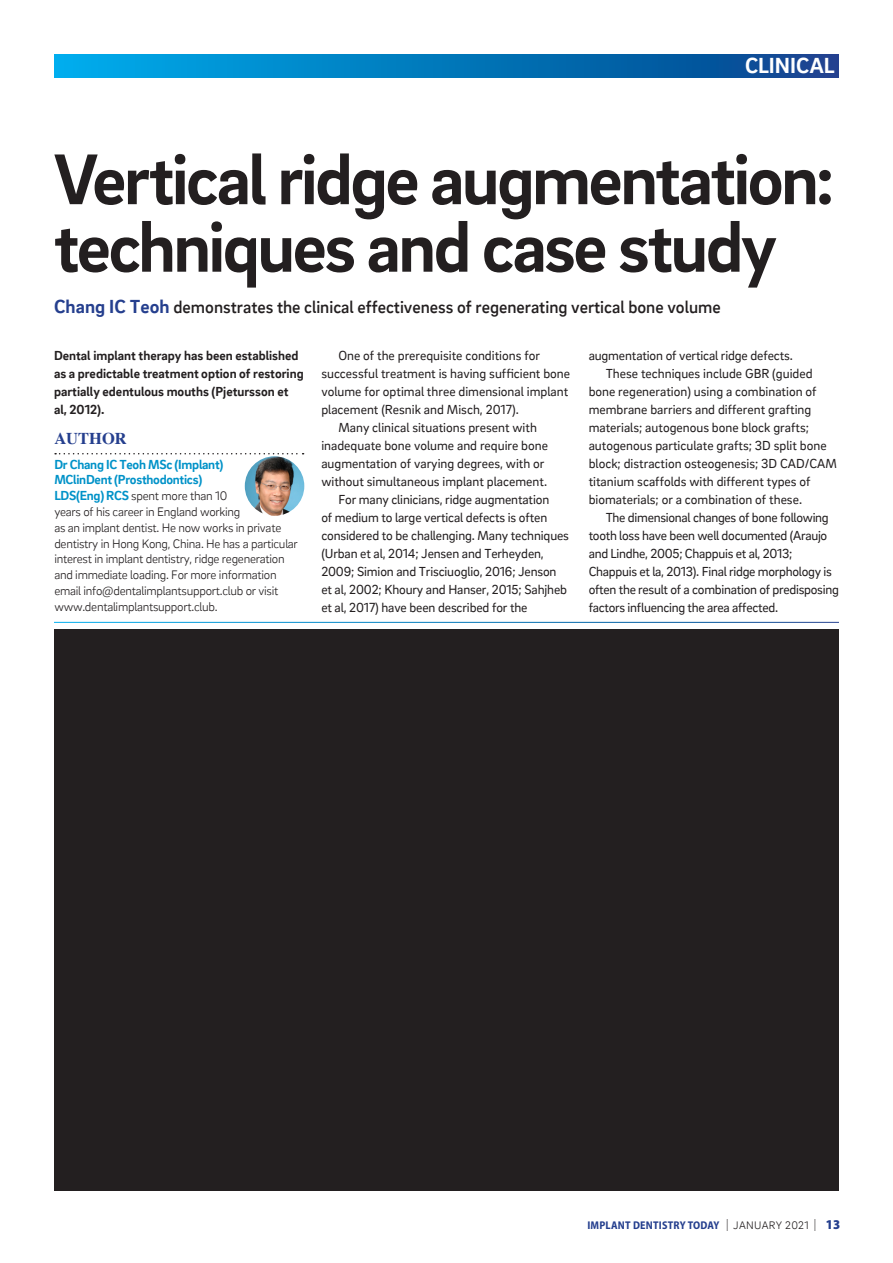
<style>
.page{position:relative;width:893px;height:1263px;background:#fff}
.page>*{position:absolute;margin:0;border:0;box-sizing:border-box;transform-origin:0 0}
.Headline{font:700 73.5px/67.5px "Brix Sans";letter-spacing:-.035em;color:#231f20}
.t1{font:700 22.5px "Brix Sans";color:#fff}
.Standfirst{font:500 18px "Brix Sans";color:#231f20}
.Implant_Biog{font:700 16.5px "Times";color:#253f8e}
.Body_Next_para{font:13.5px/18px "Brix Sans";color:#231f20}
.Body_Next_para-2{font:13.5px/18px "Brix Sans";letter-spacing:-.02em;color:#231f20}
.Body_First_Bold_para{font:700 13.5px/18px "Brix Sans";color:#231f20}
.Implant_Biog-2{font:700 13.5px/15.8px "Brix Sans";letter-spacing:-.02em;color:#0092c8}
.Implant_Biog-3{font:300 12.75px/15.8px "Brix Sans";letter-spacing:-.02em;color:#231f20}
.t2{font:700 semi-condensed 11.25px "Myriad Pro";letter-spacing:.02em;color:#253f8e}
.s1{font-weight:700;font-size:19.5px;color:#253f8e}
.s2{font-weight:700;font-size:13.5px;color:#0092c8}
.s3{font-weight:300;font-size:12px;color:#231f20}
.s4{font-family:"Brix Sans";font-weight:300;font-stretch:normal;color:#231f20}
.s5{font-weight:900;font-size:13.5px}
</style>
<div class="page">
<svg style="left:54px;top:54px;width:785px;height:23px;background:#0377bb"></svg>
<svg style="left:55px;top:453px;width:249px;height:1px"></svg>
<div style="left:54px;top:629px;width:785px;height:562px;background:#231f20"></div>
<img style="left:245px;top:456px;width:59px;height:60px;border-radius:30px">
<h2 class="t1" style="left:745px;top:51px;width:91px">CLINICAL</h2>
<p class="Headline" style="left:54px;top:142px;width:782px">Vertical ridge augmentation: techniques and case study</p>
<p class="Standfirst" style="left:54px;top:296px;width:668px"><span class="s1">Chang IC Teoh</span> demonstrates the clinical effectiveness of regenerating vertical bone volume</p>
<p class="Body_First_Bold_para" style="left:54px;top:346px;width:251px">Dental implant therapy has been established as a predictable treatment option of restoring partially edentulous mouths (Pjetursson et al, 2012).</p>
<p class="Implant_Biog" style="left:54px;top:428px;width:74px">AUTHOR</p>
<p class="Implant_Biog-2" style="left:54px;top:456px;width:171px">Dr Chang IC Teoh MSc (Implant)<br>MClinDent (Prosthodontics)</p>
<p class="Implant_Biog-3" style="left:54px;top:488px;width:245px"><span class="s2">LDS(Eng) RCS</span> spent more than 10<br>years of his career in England working<br>as an implant dentist. He now works in private dentistry in Hong Kong, China. He has a particular interest in implant dentistry, ridge regeneration and immediate loading. For more information email info@dentalimplantsupport.club or visit www.dentalimplantsupport.club.</p>
<p class="Body_Next_para" style="left:321px;top:346px;width:250px;text-indent:17px">One of the prerequisite conditions for successful treatment is having sufficient bone volume for optimal three dimensional implant placement (Resnik and Misch, 2017).</p>
<p class="Body_Next_para" style="left:321px;top:418px;width:228px;text-align:center">Many clinical situations present with inadequate bone volume and require bone augmentation of varying degrees, with or without simultaneous implant placement.</p>
<p class="Body_Next_para" style="left:321px;top:490px;width:249px;text-indent:17px">For many clinicians, ridge augmentation<br>of medium to large vertical defects is often considered to be challenging. Many techniques (Urban et al, 2014; Jensen and Terheyden, 2009; Simion and Trisciuoglio, 2016; Jenson et al, 2002; Khoury and Hanser, 2015; Sahjheb et al, 2017) have been described for the</p>
<p class="Body_Next_para" style="left:589px;top:346px;width:206px">augmentation of vertical ridge defects.</p>
<p class="Body_Next_para" style="left:589px;top:364px;width:250px;text-indent:17px">These techniques include GBR (guided bone regeneration) using a combination of membrane barriers and different grafting materials; autogenous bone block grafts; autogenous particulate grafts; 3D split bone block; distraction osteogenesis; 3D CAD/CAM titanium scaffolds with different types of biomaterials; or a combination of these.</p>
<p class="Body_Next_para-2" style="left:589px;top:508px;width:252px;text-indent:17px">The dimensional changes of bone following tooth loss have been well documented (Araujo and Lindhe, 2005; Chappuis et al, 2013; Chappuis et la, 2013). Final ridge morphology is often the result of a combination of predisposing factors influencing the area affected.</p>
<p class="t2" style="left:587px;top:1219px;width:254px">IMPLANT DENTISTRY TODAY <span class="s3">|</span> <span class="s4">JANUARY 2021</span> <span class="s3">|</span> <span class="s5">13</span></p>
</div>
